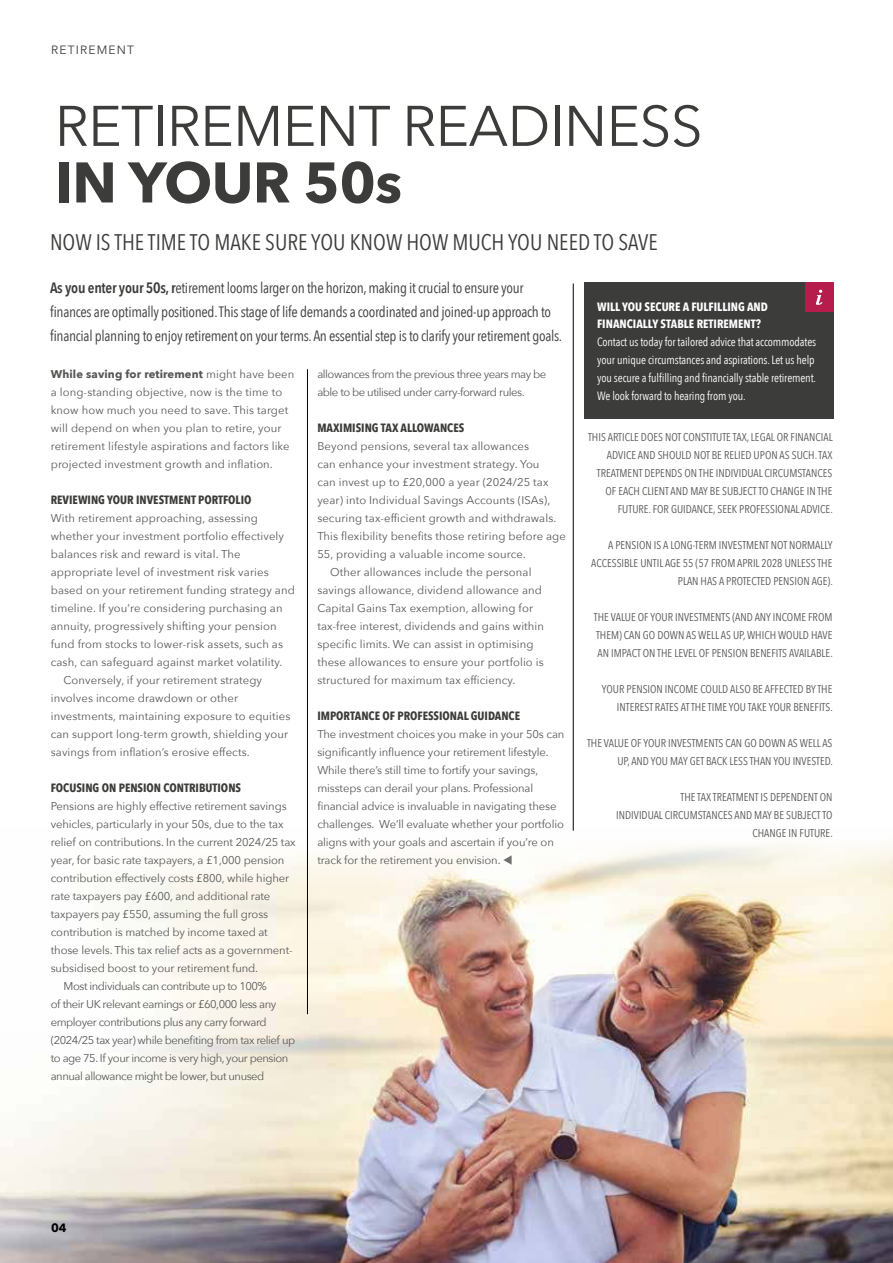
<style>
.page{position:relative;width:893px;height:1263px;background:#fff}
.page>*{position:absolute;margin:0;border:0;box-sizing:border-box;transform-origin:0 0}
.t1{font:56.55px "Avenir Next";letter-spacing:-.01em;color:#3c3c3b}
.t2{font:700 56.55px "Avenir Next";letter-spacing:-.01em;color:#3c3c3b}
.t3{font:22.5px "Avenir Next Condensed";color:#3c3c3b}
.t4{font:15px/24px "Avenir Next Condensed";letter-spacing:-.02em;color:#3c3c3b}
.t5{font:12px/18px "Avenir Next Condensed";letter-spacing:-.01em;color:#fff}
.t6{font:700 12px "Avenir Next Condensed";color:#3c3c3b}
.t7{font:700 12px/16.5px "Avenir Next Condensed";color:#fff}
.t8{font:12px "Avenir Next";letter-spacing:.1em;color:#3c3c3b}
.t9{font:700 12px "Avenir Next";color:#000}
.t10{font:11.25px/18px "Avenir Next";letter-spacing:.01em;color:#575756}
.t11{font:11.25px/18px "Avenir Next";letter-spacing:-.01em;color:#575756}
.t12{font:11.25px/18px "Avenir Next Condensed";color:#575756;text-align:right}
.t13{font:11.25px/18px "Avenir Next";letter-spacing:-.04em;color:#575756}
.s1{font-weight:600}
.s2{font-weight:700}
.s3{color:#706f6f}
</style>
<div class="page">
<img style="left:0;top:827px;width:893px;height:436px">
<div style="left:584px;top:282px;width:249px;height:137px;background:#3c3c3b"></div>
<div style="left:805px;top:282px;width:28px;height:30px;background:#b61d4c"></div>
<svg style="left:816px;top:290px;width:6px;height:15px"></svg>
<hr style="left:573px;top:283px;width:1px;height:548px;background:#000">
<hr style="left:307px;top:369px;width:1px;height:645px;background:#000">
<p class="t8" style="left:51px;top:42px;width:85px">RETIREMENT</p>
<h1 class="t1" style="left:55px;top:78px;width:649px">RETIREMENT READINESS</h1>
<h1 class="t2" style="left:55px;top:146px;width:349px">IN YOUR 50s</h1>
<h2 class="t3" style="left:50px;top:227px;width:609px">NOW IS THE TIME TO MAKE SURE YOU KNOW HOW MUCH YOU NEED TO SAVE</h2>
<p class="t4" style="left:50px;top:276px;width:514px"><span class="s1">As you enter your 50s, r</span>etirement looms larger on the horizon, making it crucial to ensure your finances are optimally positioned. This stage of life demands a coordinated and joined-up approach to financial planning to enjoy retirement on your terms. An essential step is to clarify your retirement goals.</p>
<p class="t7" style="left:597px;top:299px;width:172px">WILL YOU SECURE A FULFILLING AND<br>FINANCIALLY STABLE RETIREMENT?</p>
<p class="t5" style="left:597px;top:333px;width:221px">Contact us today for tailored advice that accommodates your unique circumstances and aspirations. Let us help you secure a fulfilling and financially stable retirement.<br>We look forward to hearing from you.</p>
<p class="t10" style="left:51px;top:365px;width:245px"><span class="s2">While saving for retirement</span> might have been a long-standing objective, now is the time to know how much you need to save. This target will depend on when you plan to retire, your retirement lifestyle aspirations and factors like projected investment growth and inflation.</p>
<p class="t6" style="left:51px;top:492px;width:202px">REVIEWING YOUR INVESTMENT PORTFOLIO</p>
<p class="t10" style="left:51px;top:509px;width:209px">With retirement approaching, assessing</p>
<p class="t10" style="left:51px;top:527px;width:235px">whether your investment portfolio effectively</p>
<p class="t10" style="left:51px;top:545px;width:191px">balances risk and reward is vital. The</p>
<p class="t10" style="left:51px;top:563px;width:219px">appropriate level of investment risk varies</p>
<p class="t10" style="left:51px;top:581px;width:246px">based on your retirement funding strategy and</p>
<p class="t10" style="left:51px;top:599px;width:233px">timeline. If you’re considering purchasing an</p>
<p class="t10" style="left:51px;top:617px;width:227px">annuity, progressively shifting your pension</p>
<p class="t10" style="left:51px;top:635px;width:234px">fund from stocks to lower-risk assets, such as</p>
<p class="t10" style="left:51px;top:653px;width:233px">cash, can safeguard against market volatility.</p>
<p class="t10" style="left:64px;top:671px;width:200px">Conversely, if your retirement strategy</p>
<p class="t10" style="left:51px;top:689px;width:189px">involves income drawdown or other</p>
<p class="t10" style="left:51px;top:707px;width:241px">investments, maintaining exposure to equities</p>
<p class="t10" style="left:51px;top:725px;width:239px">can support long-term growth, shielding your</p>
<p class="t10" style="left:51px;top:743px;width:200px">savings from inflation’s erosive effects.</p>
<p class="t6" style="left:51px;top:780px;width:192px">FOCUSING ON PENSION CONTRIBUTIONS</p>
<p class="t11" style="left:51px;top:797px;width:237px">Pensions are highly effective retirement savings</p>
<p class="t11" style="left:51px;top:815px;width:234px">vehicles, particularly in your 50s, due to the tax</p>
<p class="t11" style="left:51px;top:833px;width:246px">relief on contributions. In the current 2024/25 tax</p>
<p class="t11" style="left:51px;top:851px;width:235px">year, for basic rate taxpayers, a £1,000 pension</p>
<p class="t11" style="left:51px;top:869px;width:240px">contribution effectively costs £800, while higher</p>
<p class="t11" style="left:51px;top:887px;width:221px">rate taxpayers pay £600, and additional rate</p>
<p class="t11" style="left:51px;top:905px;width:219px">taxpayers pay £550, assuming the full gross</p>
<p class="t11" style="left:51px;top:923px;width:219px">contribution is matched by income taxed at</p>
<p class="t11" style="left:51px;top:941px;width:243px">those levels. This tax relief acts as a government-</p>
<p class="t11" style="left:51px;top:959px;width:209px">subsidised boost to your retirement fund.</p>
<p class="t13" style="left:64px;top:977px;width:205px">Most individuals can contribute up to 100%</p>
<p class="t13" style="left:51px;top:995px;width:227px">of their UK relevant earnings or £60,000 less any</p>
<p class="t13" style="left:51px;top:1013px;width:217px">employer contributions plus any carry forward</p>
<p class="t13" style="left:51px;top:1031px;width:246px">(2024/25 tax year) while benefiting from tax relief up</p>
<p class="t13" style="left:51px;top:1049px;width:239px">to age 75. If your income is very high, your pension</p>
<p class="t13" style="left:51px;top:1067px;width:215px">annual allowance might be lower, but unused</p>
<p class="t13" style="left:317px;top:365px;width:230px">allowances from the previous three years may be able to be utilised under carry-forward rules.</p>
<p class="t6" style="left:317px;top:420px;width:148px">MAXIMISING TAX ALLOWANCES</p>
<p class="t10" style="left:317px;top:437px;width:213px">Beyond pensions, several tax allowances</p>
<p class="t10" style="left:317px;top:455px;width:224px">can enhance your investment strategy. You</p>
<p class="t10" style="left:317px;top:473px;width:233px">can invest up to £20,000 a year (2024/25 tax</p>
<p class="t10" style="left:317px;top:491px;width:235px">year) into Individual Savings Accounts (ISAs),</p>
<p class="t10" style="left:317px;top:509px;width:241px">securing tax-efficient growth and withdrawals.</p>
<p class="t10" style="left:317px;top:527px;width:250px">This flexibility benefits those retiring before age</p>
<p class="t10" style="left:317px;top:545px;width:210px">55, providing a valuable income source.</p>
<p class="t10" style="left:330px;top:563px;width:203px">Other allowances include the personal</p>
<p class="t10" style="left:317px;top:581px;width:226px">savings allowance, dividend allowance and</p>
<p class="t10" style="left:317px;top:599px;width:217px">Capital Gains Tax exemption, allowing for</p>
<p class="t10" style="left:317px;top:617px;width:228px">tax-free interest, dividends and gains within</p>
<p class="t10" style="left:317px;top:635px;width:218px">specific limits. We can assist in optimising</p>
<p class="t10" style="left:317px;top:653px;width:228px">these allowances to ensure your portfolio is</p>
<p class="t10" style="left:317px;top:671px;width:200px">structured for maximum tax efficiency.</p>
<p class="t6" style="left:317px;top:708px;width:204px">IMPORTANCE OF PROFESSIONAL GUIDANCE</p>
<p class="t11" style="left:317px;top:725px;width:249px">The investment choices you make in your 50s can significantly influence your retirement lifestyle.<br>While there’s still time to fortify your savings, missteps can derail your plans. Professional financial advice is invaluable in navigating these challenges. We’ll evaluate whether your portfolio aligns with your goals and ascertain if you’re on track for the retirement you envision. <span class="s3">▼</span></p>
<p class="t12" style="left:588px;top:428px;width:246px">THIS ARTICLE DOES NOT CONSTITUTE TAX, LEGAL OR FINANCIAL ADVICE AND SHOULD NOT BE RELIED UPON AS SUCH. TAX TREATMENT DEPENDS ON THE INDIVIDUAL CIRCUMSTANCES OF EACH CLIENT AND MAY BE SUBJECT TO CHANGE IN THE FUTURE. FOR GUIDANCE, SEEK PROFESSIONAL ADVICE.</p>
<p class="t12" style="left:591px;top:536px;width:243px">A PENSION IS A LONG-TERM INVESTMENT NOT NORMALLY<br>ACCESSIBLE UNTIL AGE 55 (57 FROM APRIL 2028 UNLESS THE<br>PLAN HAS A PROTECTED PENSION AGE).</p>
<p class="t12" style="left:594px;top:608px;width:240px;text-align:justify">THE VALUE OF YOUR INVESTMENTS (AND ANY INCOME FROM THEM) CAN GO DOWN AS WELL AS UP, WHICH WOULD HAVE AN IMPACT ON THE LEVEL OF PENSION BENEFITS AVAILABLE.</p>
<p class="t12" style="left:602px;top:680px;width:232px">YOUR PENSION INCOME COULD ALSO BE AFFECTED BY THE<br>INTEREST RATES AT THE TIME YOU TAKE YOUR BENEFITS.</p>
<p class="t12" style="left:587px;top:734px;width:247px">THE VALUE OF YOUR INVESTMENTS CAN GO DOWN AS WELL AS<br>UP, AND YOU MAY GET BACK LESS THAN YOU INVESTED.</p>
<p class="t12" style="left:616px;top:788px;width:218px">THE TAX TREATMENT IS DEPENDENT ON<br>INDIVIDUAL CIRCUMSTANCES AND MAY BE SUBJECT TO<br>CHANGE IN FUTURE.</p>
<p class="t9" style="left:51px;top:1220px;width:17px">04</p>
</div>
